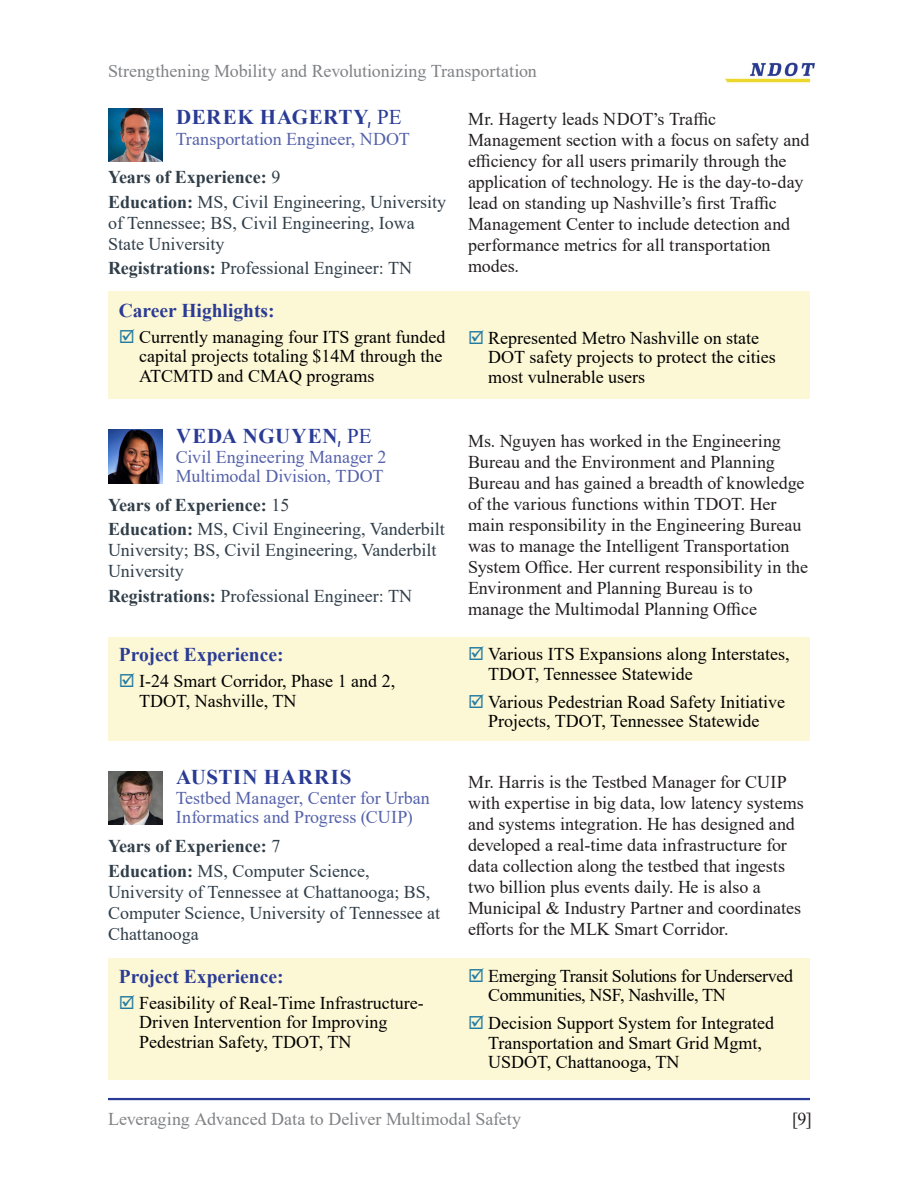
<style>
.page{position:relative;width:918px;height:1188px;background:#fff}
.page>*{position:absolute;margin:0;border:0;box-sizing:border-box;transform-origin:0 0}
.Resume_Name_Bios{font:700 21px "Times New Roman";letter-spacing:.03em;color:#2a3b95}
.Resume_Name_Bios-2{font:700 21px "Times New Roman";letter-spacing:.05em;color:#2a3b95}
.Bio_Sidebar_H1{font:700 19.5px "Times New Roman";color:#2a3b95}
.Bio_Benefit_Text{font:18px/21px "Times New Roman";color:#231f20}
.t1{font:18px/19.5px "Times New Roman";color:#000}
.Resume_Sidebar_NEW{font:18px/21px "Times New Roman";color:#303e49}
.RES-R1_Bios{font:18px/19.5px "Times New Roman";color:#5562aa}
.t2{font:18px "Times New Roman";color:#808285}
.t3{font:18px/19.5px "Times New Roman";letter-spacing:-.02em;color:#000}
.Resume_Sidebar_NEW-2{font:700 18px "Times New Roman";color:#303e49}
.s1{font-family:"URWDIN Cond";font-weight:400}
.s2{font-weight:400}
.s3{font-weight:700}
</style>
<div class="page">
<hr style="left:108px;top:1098px;width:702px;height:2px;background:#2a3b95">
<img style="left:725px;top:62px;width:90px;height:21px">
<div style="left:108px;top:291px;width:702px;height:108px;background:#fcf7d4"></div>
<img style="left:108px;top:108px;width:54px;height:54px">
<div style="left:108px;top:637px;width:702px;height:103px;background:#fcf7d4"></div>
<img style="left:108px;top:430px;width:54px;height:54px">
<div style="left:108px;top:958px;width:702px;height:122px;background:#fcf7d4"></div>
<img style="left:108px;top:771px;width:54px;height:54px">
<p class="t2" style="left:108px;top:58px;width:430px">Strengthening Mobility and Revolutionizing Transportation</p>
<p class="Resume_Name_Bios" style="left:176px;top:101px;width:227px">DEREK HAGERTY<span class="s1">,</span> <span class="s2">PE</span></p>
<p class="RES-R1_Bios" style="left:176px;top:128px;width:236px">Transportation Engineer, NDOT</p>
<p class="Resume_Sidebar_NEW-2" style="left:108px;top:164px;width:174px">Years of Experience: <span class="s2">9</span></p>
<p class="Resume_Sidebar_NEW" style="left:108px;top:191px;width:340px"><span class="s3">Education:</span> MS, Civil Engineering, University of Tennessee; BS, Civil Engineering, Iowa<br>State University</p>
<p class="Resume_Sidebar_NEW" style="left:108px;top:257px;width:306px"><span class="s3">Registrations:</span> Professional Engineer: TN</p>
<p class="Bio_Benefit_Text" style="left:468px;top:108px;width:343px">Mr. Hagerty leads NDOT’s Traffic Management section with a focus on safety and efficiency for all users primarily through the application of technology. He is the day-to-day lead on standing up Nashville’s first Traffic Management Center to include detection and performance metrics for all transportation modes.</p>
<p class="Bio_Sidebar_H1" style="left:119px;top:296px;width:157px">Career Highlights:</p>
<p class="t1" style="left:139px;top:327px;width:308px">Currently managing four ITS grant funded capital projects totaling $14M through the<br>ATCMTD and CMAQ programs</p>
<p class="t1" style="left:488px;top:327px;width:289px">Represented Metro Nashville on state<br>DOT safety projects to protect the cities most vulnerable users</p>
<p class="Resume_Name_Bios" style="left:176px;top:421px;width:197px">VEDA NGUYEN<span class="s1">,</span> <span class="s2">PE</span></p>
<p class="RES-R1_Bios" style="left:176px;top:446px;width:212px">Civil Engineering Manager 2</p>
<p class="RES-R1_Bios" style="left:176px;top:466px;width:209px">Multimodal Division, TDOT</p>
<p class="Resume_Sidebar_NEW-2" style="left:108px;top:492px;width:183px">Years of Experience: <span class="s2">15</span></p>
<p class="Resume_Sidebar_NEW" style="left:108px;top:518px;width:338px"><span class="s3">Education:</span> MS, Civil Engineering, Vanderbilt<br>University; BS, Civil Engineering, Vanderbilt<br>University</p>
<p class="Resume_Sidebar_NEW" style="left:108px;top:585px;width:306px"><span class="s3">Registrations:</span> Professional Engineer: TN</p>
<p class="Bio_Sidebar_H1" style="left:119px;top:640px;width:166px">Project Experience:</p>
<p class="t1" style="left:139px;top:671px;width:258px">I-24 Smart Corridor, Phase 1 and 2,<br>TDOT, Nashville, TN</p>
<p class="Resume_Name_Bios-2" style="left:176px;top:762px;width:177px">AUSTIN HARRIS</p>
<p class="RES-R1_Bios" style="left:176px;top:787px;width:256px">Testbed Manager, Center for Urban<br>Informatics and Progress (CUIP)</p>
<p class="Resume_Sidebar_NEW-2" style="left:108px;top:833px;width:174px">Years of Experience: <span class="s2">7</span></p>
<p class="Resume_Sidebar_NEW" style="left:108px;top:860px;width:334px"><span class="s3">Education:</span> MS, Computer Science, University of Tennessee at Chattanooga; BS, Computer Science, University of Tennessee at Chattanooga</p>
<p class="Bio_Sidebar_H1" style="left:119px;top:962px;width:166px">Project Experience:</p>
<p class="t1" style="left:139px;top:992px;width:286px">Feasibility of Real-Time Infrastructure-<br>Driven Intervention for Improving<br>Pedestrian Safety, TDOT, TN</p>
<p class="Bio_Benefit_Text" style="left:468px;top:430px;width:342px">Ms. Nguyen has worked in the Engineering Bureau and the Environment and Planning Bureau and has gained a breadth of knowledge of the various functions within TDOT. Her main responsibility in the Engineering Bureau was to manage the Intelligent Transportation System Office. Her current responsibility in the Environment and Planning Bureau is to manage the Multimodal Planning Office</p>
<p class="t1" style="left:488px;top:644px;width:303px">Various ITS Expansions along Interstates,<br>TDOT, Tennessee Statewide</p>
<p class="t1" style="left:488px;top:691px;width:298px">Various Pedestrian Road Safety Initiative<br>Projects, TDOT, Tennessee Statewide</p>
<p class="Bio_Benefit_Text" style="left:468px;top:771px;width:337px">Mr. Harris is the Testbed Manager for CUIP with expertise in big data, low latency systems and systems integration. He has designed and developed a real-time data infrastructure for data collection along the testbed that ingests two billion plus events daily. He is also a Municipal &amp; Industry Partner and coordinates efforts for the MLK Smart Corridor.</p>
<p class="t3" style="left:488px;top:965px;width:306px">Emerging Transit Solutions for Underserved<br>Communities, NSF, Nashville, TN</p>
<p class="t1" style="left:488px;top:1013px;width:287px">Decision Support System for Integrated<br>Transportation and Smart Grid Mgmt,<br>USDOT, Chattanooga, TN</p>
<p class="t2" style="left:108px;top:1107px;width:415px">Leveraging Advanced Data to Deliver Multimodal Safety</p>
<p class="Bio_Benefit_Text" style="left:792px;top:1108px;width:21px">[9]</p>
</div>
